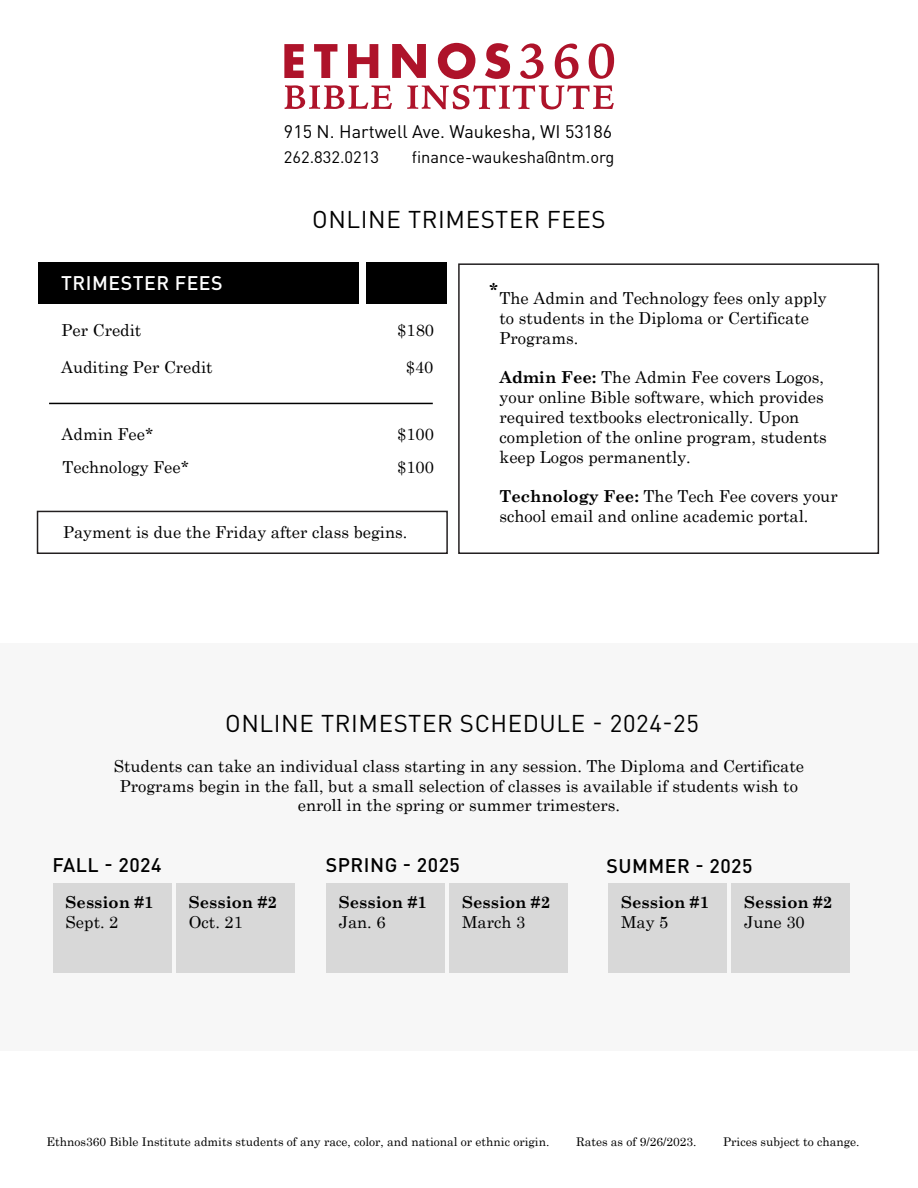
<style>
.page{position:relative;width:918px;height:1188px;background:#fff}
.page>*{position:absolute;margin:0;border:0;box-sizing:border-box;transform-origin:0 0}
.t1{font:24px "DIN Pro";letter-spacing:.025em;color:#000}
.t2{font:500 19.5px "DIN Pro";letter-spacing:.025em;color:#000}
.t3{font:500 19.5px "DIN Pro";letter-spacing:.025em;color:#fff}
.t4{font:18px "DIN Pro";color:#000}
.t5{font:16.5px/19.8px "Century Schoolbook";color:#000}
.t6{font:700 16.5px "Century Schoolbook";color:#000}
.t7{font:16.5px "DIN Pro";color:#000}
.t8{font:12px "Century Schoolbook";color:#000}
.s1{font-weight:700}
</style>
<div class="page">
<div style="left:0;top:643px;width:918px;height:408px;background:#f7f7f7"></div>
<div style="left:458px;top:263px;width:421px;height:291px;border:2px solid #231f20"></div>
<div style="left:38px;top:262px;width:320px;height:42px;background:#000"></div>
<div style="left:366px;top:262px;width:81px;height:42px;background:#000"></div>
<div style="left:37px;top:511px;width:411px;height:43px;border:2px solid #231f20"></div>
<hr style="left:49px;top:403px;width:384px;height:1px;background:#000">
<div style="left:53px;top:883px;width:118px;height:90px;background:#d8d8d8"></div>
<div style="left:176px;top:883px;width:119px;height:90px;background:#d8d8d8"></div>
<div style="left:326px;top:883px;width:119px;height:90px;background:#d8d8d8"></div>
<div style="left:449px;top:883px;width:119px;height:90px;background:#d8d8d8"></div>
<div style="left:608px;top:883px;width:119px;height:90px;background:#d8d8d8"></div>
<div style="left:732px;top:883px;width:118px;height:90px;background:#d8d8d8"></div>
<svg style="left:284px;top:44px;width:20px;height:34px"></svg>
<svg style="left:314px;top:44px;width:23px;height:34px"></svg>
<svg style="left:348px;top:44px;width:30px;height:34px"></svg>
<svg style="left:392px;top:44px;width:34px;height:34px"></svg>
<svg style="left:438px;top:43px;width:37px;height:36px"></svg>
<svg style="left:485px;top:43px;width:25px;height:36px"></svg>
<svg style="left:520px;top:43px;width:24px;height:36px"></svg>
<svg style="left:555px;top:44px;width:24px;height:35px"></svg>
<svg style="left:589px;top:43px;width:25px;height:36px"></svg>
<svg style="left:285px;top:85px;width:107px;height:24px"></svg>
<svg style="left:407px;top:85px;width:207px;height:24px"></svg>
<p class="t4" style="left:284px;top:117px;width:330px">915 N. Hartwell Ave. Waukesha, WI 53186</p>
<p class="t7" style="left:284px;top:144px;width:97px">262.832.0213</p>
<p class="t7" style="left:412px;top:144px;width:204px">finance-waukesha@ntm.org</p>
<h1 class="t1" style="left:312px;top:200px;width:295px">ONLINE TRIMESTER FEES</h1>
<p class="t3" style="left:61px;top:268px;width:163px">TRIMESTER FEES</p>
<p class="t5" style="left:62px;top:320px;width:81px">Per Credit</p>
<p class="t5" style="left:397px;top:320px;width:38px">$180</p>
<p class="t5" style="left:61px;top:357px;width:153px">Auditing Per Credit</p>
<p class="t5" style="left:406px;top:357px;width:29px">$40</p>
<p class="t5" style="left:62px;top:417px;width:129px;line-height:33px">Admin Fee*<br>Technology Fee*</p>
<p class="t5" style="left:397px;top:417px;width:38px;line-height:33px">$100 $100</p>
<p class="t5" style="left:63px;top:522px;width:346px">Payment is due the Friday after class begins.</p>
<p class="t6" style="left:489px;top:279px;width:10px">*</p>
<p class="t5" style="left:500px;top:288px;width:329px">The Admin and Technology fees only apply to students in the Diploma or Certificate<br>Programs.</p>
<p class="t5" style="left:500px;top:367px;width:329px"><span class="s1">Admin Fee:</span> The Admin Fee covers Logos, your online Bible software, which provides required textbooks electronically. Upon completion of the online program, students keep Logos permanently.</p>
<p class="t5" style="left:500px;top:486px;width:340px"><span class="s1">Technology Fee:</span> The Tech Fee covers your school email and online academic portal.</p>
<h1 class="t1" style="left:225px;top:705px;width:475px">ONLINE TRIMESTER SCHEDULE - 2024-25</h1>
<p class="t5" style="left:114px;top:756px;width:692px;text-align:center">Students can take an individual class starting in any session. The Diploma and Certificate<br>Programs begin in the fall, but a small selection of classes is available if students wish to enroll in the spring or summer trimesters.</p>
<p class="t2" style="left:53px;top:849px;width:110px">FALL - 2024</p>
<p class="t2" style="left:326px;top:849px;width:136px">SPRING - 2025</p>
<p class="t2" style="left:607px;top:850px;width:147px">SUMMER - 2025</p>
<p class="t6" style="left:66px;top:892px;width:90px">Session #1</p>
<p class="t5" style="left:66px;top:912px;width:54px">Sept. 2</p>
<p class="t6" style="left:744px;top:892px;width:90px">Session #2</p>
<p class="t5" style="left:744px;top:912px;width:62px">June 30</p>
<p class="t6" style="left:189px;top:892px;width:90px">Session #2</p>
<p class="t5" style="left:189px;top:912px;width:56px">Oct. 21</p>
<p class="t6" style="left:621px;top:892px;width:90px">Session #1</p>
<p class="t5" style="left:621px;top:912px;width:49px">May 5</p>
<p class="t6" style="left:462px;top:892px;width:90px">Session #2</p>
<p class="t5" style="left:462px;top:912px;width:65px">March 3</p>
<p class="t6" style="left:339px;top:892px;width:90px">Session #1</p>
<p class="t5" style="left:339px;top:912px;width:48px">Jan. 6</p>
<p class="t8" style="left:47px;top:1134px;width:504px">Ethnos360 Bible Institute admits students of any race, color, and national or ethnic origin.</p>
<p class="t8" style="left:576px;top:1134px;width:122px">Rates as of 9/26/2023.</p>
<p class="t8" style="left:723px;top:1134px;width:138px">Prices subject to change.</p>
</div>
